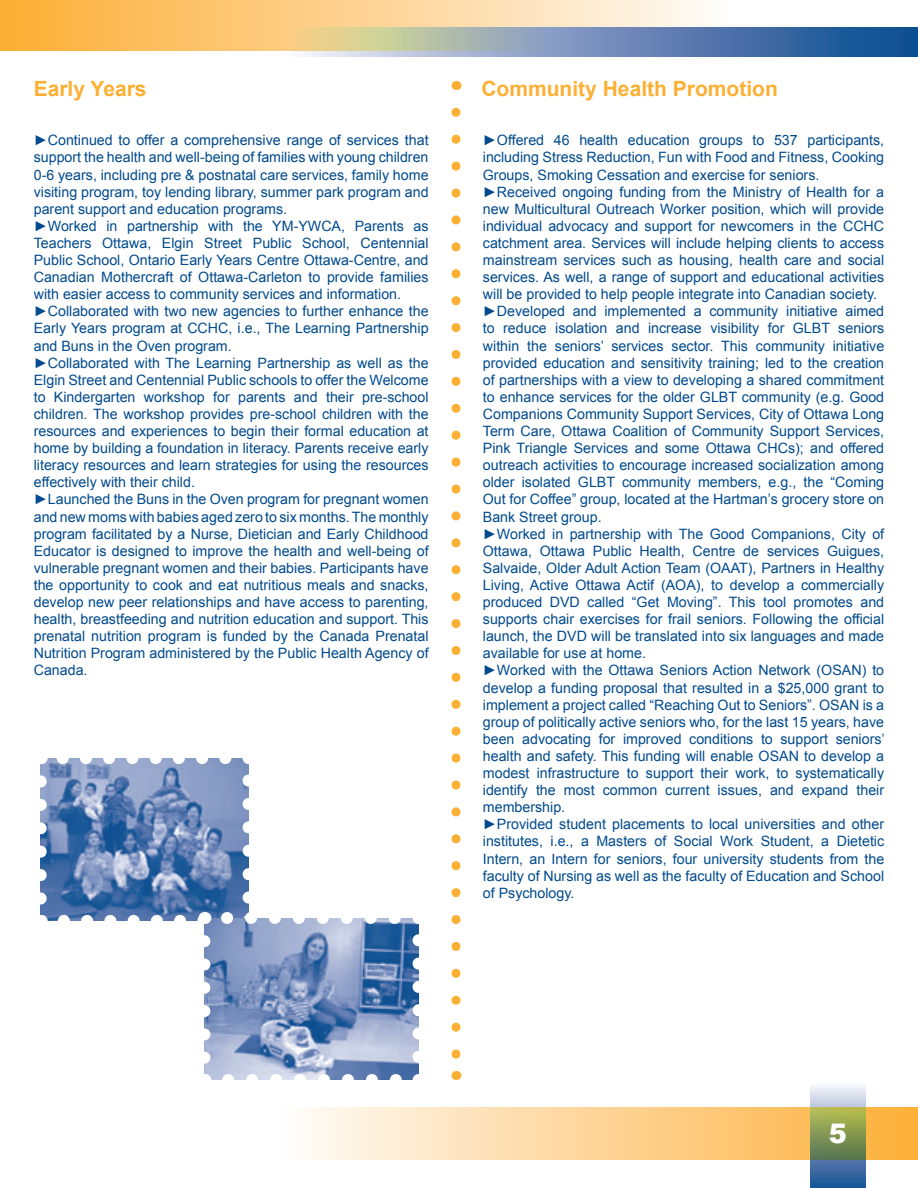
<style>
.page{position:relative;width:918px;height:1188px;background:#fff}
.page>*{position:absolute;margin:0;border:0;box-sizing:border-box;transform-origin:0 0}
.t1{font:900 27px "Arial";color:#fff}
.t2{font:700 21px "Arial";color:#fbb034}
.t3{font:14.25px/17.1px "Arial";color:#004a8d}
</style>
<div class="page">
<div style="left:284px;top:27px;width:634px;height:29px;background:linear-gradient(to right,#f3ecf7,#04408a)"></div>
<svg style="left:0;top:0;width:731px;height:50px;background:#e2c391"></svg>
<div style="left:284px;top:1107px;width:634px;height:52px;background:linear-gradient(to right,#fefbf8,#fcaf39)"></div>
<svg style="left:810px;top:1086px;width:56px;height:102px;background:#809887"></svg>
<svg style="left:452px;top:112px;width:8px;height:947px"></svg>
<img style="left:41px;top:758px;width:208px;height:163px">
<svg style="left:40px;top:781px;width:7px;height:128px"></svg>
<svg style="left:243px;top:770px;width:6px;height:128px"></svg>
<svg style="left:52px;top:758px;width:173px;height:6px"></svg>
<img style="left:204px;top:918px;width:214px;height:162px">
<svg style="left:204px;top:941px;width:6px;height:127px"></svg>
<svg style="left:228px;top:1074px;width:179px;height:6px"></svg>
<svg style="left:412px;top:930px;width:7px;height:127px"></svg>
<svg style="left:64px;top:912px;width:331px;height:15px"></svg>
<h2 class="t2" style="left:34px;top:75px;width:114px">Early Years</h2>
<h2 class="t2" style="left:481px;top:75px;width:298px">Community Health Promotion</h2>
<p class="t3" style="left:34px;top:132px;width:396px">►Continued to offer a comprehensive range of services that support the health and well-being of families with young children 0-6 years, including pre &amp; postnatal care services, family home visiting program, toy lending library, summer park program and parent support and education programs.<br>►Worked in partnership with the YM-YWCA, Parents as Teachers Ottawa, Elgin Street Public School, Centennial Public School, Ontario Early Years Centre Ottawa-Centre, and Canadian Mothercraft of Ottawa-Carleton to provide families with easier access to community services and information. ►Collaborated with two new agencies to further enhance the Early Years program at CCHC, i.e., The Learning Partnership and Buns in the Oven program.<br>►Collaborated with The Learning Partnership as well as the Elgin Street and Centennial Public schools to offer the Welcome to Kindergarten workshop for parents and their pre-school children. The workshop provides pre-school children with the resources and experiences to begin their formal education at home by building a foundation in literacy. Parents receive early literacy resources and learn strategies for using the resources effectively with their child.<br>►Launched the Buns in the Oven program for pregnant women and new moms with babies aged zero to six months. The monthly program facilitated by a Nurse, Dietician and Early Childhood Educator is designed to improve the health and well-being of vulnerable pregnant women and their babies. Participants have the opportunity to cook and eat nutritious meals and snacks, develop new peer relationships and have access to parenting, health, breastfeeding and nutrition education and support. This prenatal nutrition program is funded by the Canada Prenatal Nutrition Program administered by the Public Health Agency of Canada.</p>
<p class="t3" style="left:483px;top:132px;width:403px">►Offered 46 health education groups to 537 participants, including Stress Reduction, Fun with Food and Fitness, Cooking Groups, Smoking Cessation and exercise for seniors. ►Received ongoing funding from the Ministry of Health for a new Multicultural Outreach Worker position, which will provide individual advocacy and support for newcomers in the CCHC catchment area. Services will include helping clients to access mainstream services such as housing, health care and social services. As well, a range of support and educational activities will be provided to help people integrate into Canadian society. ►Developed and implemented a community initiative aimed to reduce isolation and increase visibility for GLBT seniors within the seniors’ services sector. This community initiative provided education and sensitivity training; led to the creation of partnerships with a view to developing a shared commitment to enhance services for the older GLBT community (e.g. Good Companions Community Support Services, City of Ottawa Long Term Care, Ottawa Coalition of Community Support Services, Pink Triangle Services and some Ottawa CHCs); and offered outreach activities to encourage increased socialization among older isolated GLBT community members, e.g., the “Coming Out for Coffee” group, located at the Hartman’s grocery store on Bank Street group.<br>►Worked in partnership with The Good Companions, City of Ottawa, Ottawa Public Health, Centre de services Guigues, Salvaide, Older Adult Action Team (OAAT), Partners in Healthy Living, Active Ottawa Actif (AOA), to develop a commercially produced DVD called “Get Moving”. This tool promotes and supports chair exercises for frail seniors. Following the official launch, the DVD will be translated into six languages and made available for use at home.<br>►Worked with the Ottawa Seniors Action Network (OSAN) to develop a funding proposal that resulted in a $25,000 grant to implement a project called “Reaching Out to Seniors”. OSAN is a group of politically active seniors who, for the last 15 years, have been advocating for improved conditions to support seniors’ health and safety. This funding will enable OSAN to develop a modest infrastructure to support their work, to systematically identify the most common current issues, and expand their membership.<br>►Provided student placements to local universities and other institutes, i.e., a Masters of Social Work Student, a Dietetic Intern, an Intern for seniors, four university students from the faculty of Nursing as well as the faculty of Education and School of Psychology.</p>
<h1 class="t1" style="left:829px;top:1114px;width:20px">5</h1>
</div>
